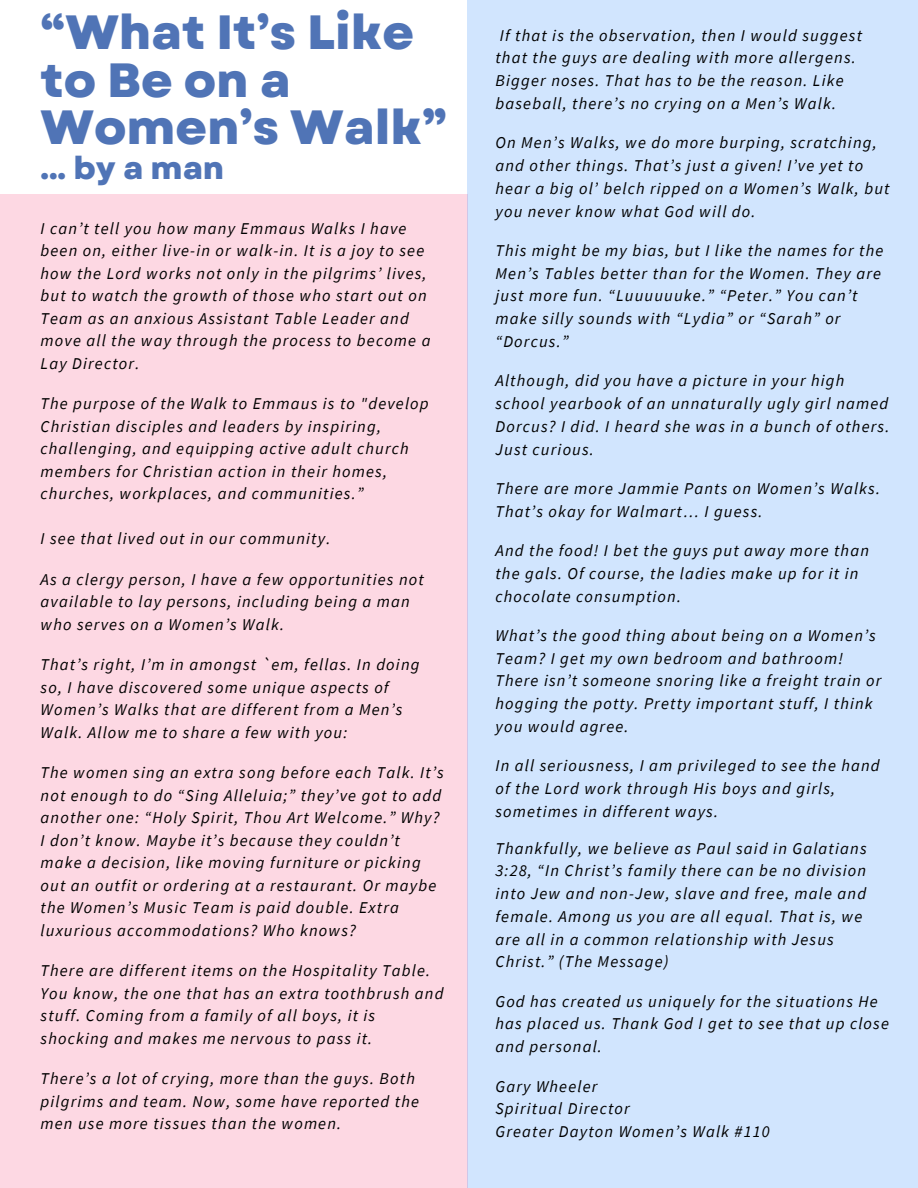
<style>
.page{position:relative;width:918px;height:1188px;background:#fff}
.page>*{position:absolute;margin:0;border:0;box-sizing:border-box;transform-origin:0 0}
.t1{font:800 48px/47.2px "Garet";color:#5074b6}
.t2{font:800 31.5px "Garet";color:#5074b6}
.t3{font:italic 16.5px/22.8px "Source Sans Pro";letter-spacing:.07em;color:#000}
</style>
<div class="page">
<div style="left:0;top:195px;width:468px;height:993px;background:#fdd8e3"></div>
<div style="left:468px;top:0;width:450px;height:1188px;background:#d1e5fe"></div>
<p class="t1" style="left:41px;top:9px;width:408px">“What It’s Like to Be on a<br>Women’s Walk”</p>
<p class="t2" style="left:41px;top:145px;width:185px">... by a man</p>
<p class="t3" style="left:41px;top:217px;width:392px">I can’t tell you how many Emmaus Walks I have been on, either live-in or walk-in. It is a joy to see how the Lord works not only in the pilgrims’ lives, but to watch the growth of those who start out on Team as an anxious Assistant Table Leader and move all the way through the process to become a Lay Director.</p>
<p class="t3" style="left:41px;top:392px;width:390px">The purpose of the Walk to Emmaus is to "develop Christian disciples and leaders by inspiring, challenging, and equipping active adult church members for Christian action in their homes, churches, workplaces, and communities.”</p>
<p class="t3" style="left:41px;top:527px;width:291px">I see that lived out in our community.</p>
<p class="t3" style="left:41px;top:568px;width:385px">As a clergy person, I have a few opportunities not available to lay persons, including being a man who serves on a Women’s Walk.</p>
<p class="t3" style="left:41px;top:653px;width:381px">That’s right, I’m in amongst `em, fellas. In doing so, I have discovered some unique aspects of Women’s Walks that are different from a Men’s Walk. Allow me to share a few with you:</p>
<p class="t3" style="left:41px;top:761px;width:405px">The women sing an extra song before each Talk. It’s not enough to do “Sing Alleluia;” they’ve got to add another one: “Holy Spirit, Thou Art Welcome.” Why?<br>I don’t know. Maybe it’s because they couldn’t make a decision, like moving furniture or picking out an outfit or ordering at a restaurant. Or maybe the Women’s Music Team is paid double. Extra luxurious accommodations? Who knows?</p>
<p class="t3" style="left:41px;top:959px;width:404px">There are different items on the Hospitality Table.<br>You know, the one that has an extra toothbrush and stuff. Coming from a family of all boys, it is shocking and makes me nervous to pass it.</p>
<p class="t3" style="left:41px;top:1067px;width:380px">There’s a lot of crying, more than the guys. Both pilgrims and team. Now, some have reported the men use more tissues than the women.</p>
<p class="t3" style="left:495px;top:23px;width:368px">If that is the observation, then I would suggest that the guys are dealing with more allergens.<br>Bigger noses. That has to be the reason. Like baseball, there’s no crying on a Men’s Walk.</p>
<p class="t3" style="left:495px;top:131px;width:396px">On Men’s Walks, we do more burping, scratching, and other things. That’s just a given! I’ve yet to hear a big ol’ belch ripped on a Women’s Walk, but you never know what God will do.</p>
<p class="t3" style="left:495px;top:239px;width:389px">This might be my bias, but I like the names for the Men’s Tables better than for the Women. They are just more fun. “Luuuuuuke.” “Peter.” You can’t make silly sounds with “Lydia” or “Sarah” or “Dorcus.”</p>
<p class="t3" style="left:495px;top:369px;width:395px">Although, did you have a picture in your high school yearbook of an unnaturally ugly girl named Dorcus? I did. I heard she was in a bunch of others.<br>Just curious.</p>
<p class="t3" style="left:495px;top:477px;width:386px">There are more Jammie Pants on Women’s Walks.<br>That’s okay for Walmart… I guess.</p>
<p class="t3" style="left:495px;top:539px;width:375px">And the food! I bet the guys put away more than the gals. Of course, the ladies make up for it in chocolate consumption.</p>
<p class="t3" style="left:495px;top:624px;width:388px">What’s the good thing about being on a Women’s Team? I get my own bedroom and bathroom!<br>There isn’t someone snoring like a freight train or hogging the potty. Pretty important stuff, I think you would agree.</p>
<p class="t3" style="left:495px;top:754px;width:386px">In all seriousness, I am privileged to see the hand of the Lord work through His boys and girls, sometimes in different ways.</p>
<p class="t3" style="left:495px;top:836px;width:373px">Thankfully, we believe as Paul said in Galatians 3:28, “In Christ’s family there can be no division into Jew and non-Jew, slave and free, male and female. Among us you are all equal. That is, we are all in a common relationship with Jesus Christ.” (The Message)</p>
<p class="t3" style="left:495px;top:989px;width:395px">God has created us uniquely for the situations He has placed us. Thank God I get to see that up close and personal.</p>
<p class="t3" style="left:495px;top:1074px;width:103px">Gary Wheeler</p>
<p class="t3" style="left:495px;top:1097px;width:136px">Spiritual Director</p>
<p class="t3" style="left:495px;top:1120px;width:276px">Greater Dayton Women’s Walk #110</p>
</div>
